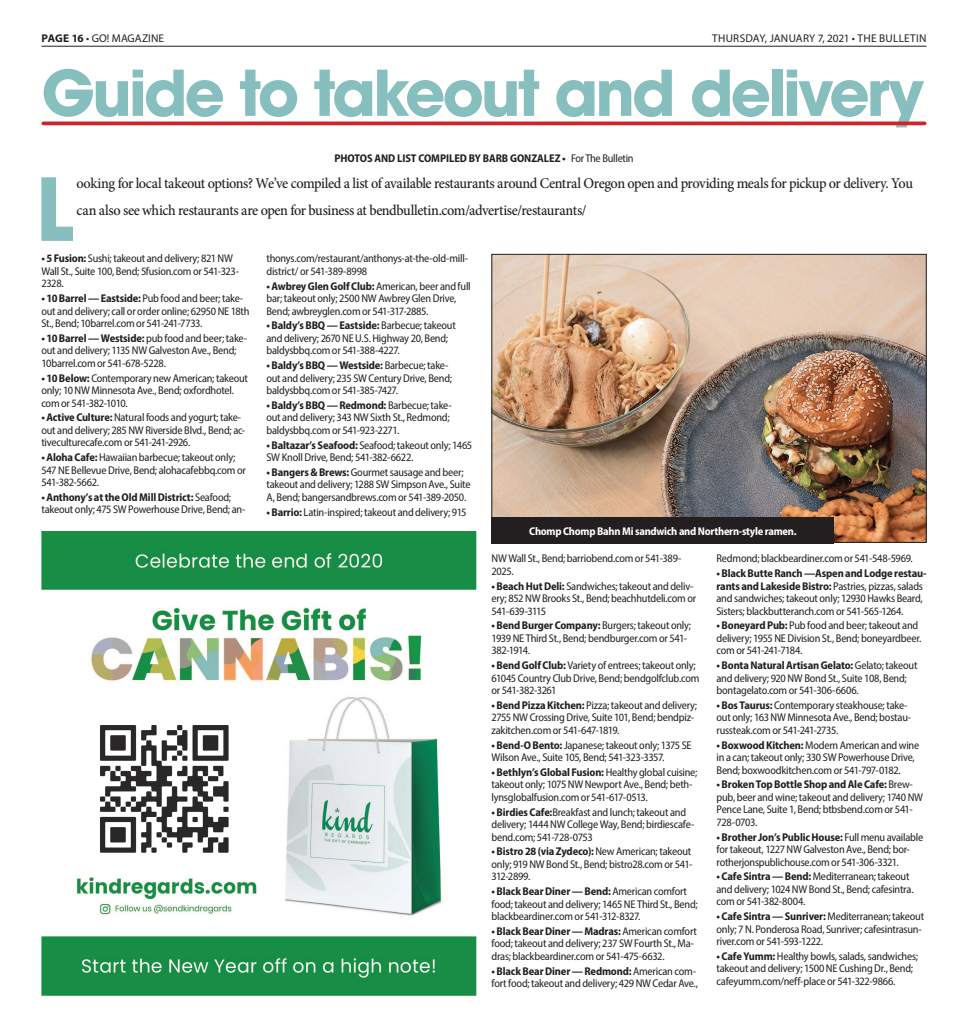
<style>
.page{position:relative;width:968px;height:1035px;background:#fff}
.page>*{position:absolute;margin:0;border:0;box-sizing:border-box;transform-origin:0 0}
.t1{font:700 86px "ITC Avant Garde Pro";color:#87bfbe;scale:.9 1}
.t2{font:700 62.5px "ITC Avant Garde Pro";letter-spacing:-.05em;color:#87bfbe}
.t3{font:500 15px/26.2px "Minion Pro";letter-spacing:-.025em;color:#231f20;scale:.95 1}
.t4{font:semi-condensed 11.25px/12.5px "Myriad Pro";letter-spacing:-.02em;color:#231f20}
.t5{font:11.25px "Myriad Pro";letter-spacing:.02em;color:#231f20}
.t6{font:700 semi-condensed 11.25px "Myriad Pro";letter-spacing:-.005em;color:#231f20}
.t7{font:700 semi-condensed 11.25px "Myriad Pro";letter-spacing:-.025em;color:#fff}
.s1{font-weight:700}
.s2{font-weight:400}
</style>
<div class="page">
<hr style="left:41px;top:46px;width:885px;height:1px;background:#231f20">
<img style="left:493px;top:256px;width:431px;height:285px">
<hr style="left:43px;top:122px;width:881px;height:3px;background:#d1232a">
<div style="left:491px;top:518px;width:343px;height:26px;background:#231f20"></div>
<img style="left:41px;top:531px;width:435px;height:465px">
<img style="left:90px;top:709px;width:153px;height:161px">
<p class="t5" style="left:42px;top:32px;width:124px"><span class="s1">PAGE 16</span> • GO! MAGAZINE</p>
<p class="t5" style="left:712px;top:34px;width:216px">THURSDAY, JANUARY 7, 2021 • THE BULLETIN</p>
<h2 class="t2" style="left:41px;top:69px;width:884px">Guide to takeout and delivery</h2>
<p class="t6" style="left:334px;top:154px;width:301px">PHOTOS AND LIST COMPILED BY BARB GONZALEZ • <span class="s2">For The Bulletin</span></p>
<h1 class="t1" style="left:36px;top:176px;width:43px">L</h1>
<p class="t3" style="left:77px;top:172px;width:881px">ooking for local takeout options? We’ve compiled a list of available restaurants around Central Oregon open and providing meals for pickup or delivery. You can also see which restaurants are open for business at bendbulletin.com/advertise/restaurants/</p>
<p class="t4" style="left:41px;top:253px;width:199px"><span class="s1">• 5 Fusion:</span> Sushi; takeout and delivery; 821 NW<br>Wall St., Suite 100, Bend; 5fusion.com or 541-323-<br>2328.</p>
<p class="t4" style="left:41px;top:293px;width:210px"><span class="s1">• 10 Barrel — Eastside:</span> Pub food and beer; take&shy;out and delivery; call or order online; 62950 NE 18th<br>St., Bend; 10barrel.com or 541-241-7733.</p>
<p class="t4" style="left:41px;top:333px;width:207px"><span class="s1">• 10 Barrel — Westside:</span> pub food and beer; take&shy;out and delivery; 1135 NW Galveston Ave., Bend;<br>10barrel.com or 541-678-5228.</p>
<p class="t4" style="left:41px;top:373px;width:208px"><span class="s1">• 10 Below:</span> Contemporary new American; takeout only; 10 NW Minnesota Ave., Bend; oxfordhotel. com or 541-382-1010.</p>
<p class="t4" style="left:41px;top:412px;width:205px"><span class="s1">• Active Culture:</span> Natural foods and yogurt; take&shy;out and delivery; 285 NW Riverside Blvd., Bend; ac&shy;tiveculturecafe.com or 541-241-2926.</p>
<p class="t4" style="left:41px;top:452px;width:206px"><span class="s1">• Aloha Cafe:</span> Hawaiian barbecue; takeout only;<br>547 NE Bellevue Drive, Bend; alohacafebbq.com or<br>541-382-5662.</p>
<p class="t4" style="left:41px;top:492px;width:206px"><span class="s1">• Anthony’s at the Old Mill District:</span> Seafood; takeout only; 475 SW Powerhouse Drive, Bend; an-</p>
<p class="t4" style="left:266px;top:253px;width:203px">thonys.com/restaurant/anthonys-at-the-old-mill&shy;district/ or 541-389-8998</p>
<p class="t4" style="left:266px;top:281px;width:206px"><span class="s1">• Awbrey Glen Golf Club:</span> American, beer and full bar; takeout only; 2500 NW Awbrey Glen Drive,<br>Bend; awbreyglen.com or 541-317-2885.</p>
<p class="t4" style="left:266px;top:320px;width:191px"><span class="s1">• Baldy’s BBQ — Eastside:</span> Barbecue; takeout and delivery; 2670 NE U.S. Highway 20, Bend; baldysbbq.com or 541-388-4227.</p>
<p class="t4" style="left:266px;top:360px;width:187px"><span class="s1">• Baldy’s BBQ — Westside:</span> Barbecue; take&shy;out and delivery; 235 SW Century Drive, Bend; baldysbbq.com or 541-385-7427.</p>
<p class="t4" style="left:266px;top:400px;width:187px"><span class="s1">• Baldy’s BBQ — Redmond:</span> Barbecue; take&shy;out and delivery; 343 NW Sixth St., Redmond; baldysbbq.com or 541-923-2271.</p>
<p class="t4" style="left:266px;top:440px;width:207px"><span class="s1">• Baltazar’s Seafood:</span> Seafood; takeout only; 1465<br>SW Knoll Drive, Bend; 541-382-6622.</p>
<p class="t4" style="left:266px;top:467px;width:206px"><span class="s1">• Bangers &amp; Brews:</span> Gourmet sausage and beer; takeout and delivery; 1288 SW Simpson Ave., Suite<br>A, Bend; bangersandbrews.com or 541-389-2050.</p>
<p class="t4" style="left:266px;top:507px;width:201px"><span class="s1">• Barrio:</span> Latin-inspired; takeout and delivery; 915</p>
<p class="t7" style="left:529px;top:527px;width:269px">Chomp Chomp Bahn Mi sandwich and Northern-style ramen.</p>
<p class="t4" style="left:491px;top:553px;width:191px">NW Wall St., Bend; barriobend.com or 541-389-<br>2025.</p>
<p class="t4" style="left:491px;top:581px;width:206px"><span class="s1">• Beach Hut Deli:</span> Sandwiches; takeout and deliv&shy;ery; 852 NW Brooks St., Bend; beachhutdeli.com or<br>541-639-3115</p>
<p class="t4" style="left:491px;top:620px;width:201px"><span class="s1">• Bend Burger Company:</span> Burgers; takeout only;<br>1939 NE Third St., Bend; bendburger.com or 541-<br>382-1914.</p>
<p class="t4" style="left:491px;top:660px;width:209px"><span class="s1">• Bend Golf Club:</span> Variety of entrees; takeout only;<br>61045 Country Club Drive, Bend; bendgolfclub.com or 541-382-3261</p>
<p class="t4" style="left:491px;top:700px;width:207px"><span class="s1">• Bend Pizza Kitchen:</span> Pizza; takeout and delivery;<br>2755 NW Crossing Drive, Suite 101, Bend; bendpiz&shy;zakitchen.com or 541-647-1819.</p>
<p class="t4" style="left:491px;top:740px;width:202px"><span class="s1">• Bend-O Bento:</span> Japanese; takeout only; 1375 SE<br>Wilson Ave., Suite 105, Bend; 541-323-3357.</p>
<p class="t4" style="left:491px;top:767px;width:207px"><span class="s1">• Bethlyn’s Global Fusion:</span> Healthy global cuisine; takeout only; 1075 NW Newport Ave., Bend; beth&shy;lynsglobalfusion.com or 541-617-0513.</p>
<p class="t4" style="left:491px;top:807px;width:204px"><span class="s1">• Birdies Cafe:</span>Breakfast and lunch; takeout and delivery; 1444 NW College Way, Bend; birdiescafe&shy;bend.com; 541-728-0753</p>
<p class="t4" style="left:491px;top:846px;width:202px;text-align:justify"><span class="s1">• Bistro 28 (via Zydeco):</span> New American; takeout only; 919 NW Bond St., Bend; bistro28.com or 541- 312-2899.</p>
<p class="t4" style="left:491px;top:886px;width:208px"><span class="s1">• Black Bear Diner — Bend:</span> American comfort food; takeout and delivery; 1465 NE Third St., Bend; blackbeardiner.com or 541-312-8327.</p>
<p class="t4" style="left:491px;top:926px;width:207px"><span class="s1">• Black Bear Diner — Madras:</span> American comfort food; takeout and delivery; 237 SW Fourth St., Ma&shy;dras; blackbeardiner.com or 541-475-6632.</p>
<p class="t4" style="left:491px;top:966px;width:208px"><span class="s1">• Black Bear Diner — Redmond:</span> American com&shy;fort food; takeout and delivery; 429 NW Cedar Ave.,</p>
<p class="t4" style="left:716px;top:553px;width:198px">Redmond; blackbeardiner.com or 541-548-5969.</p>
<p class="t4" style="left:716px;top:568px;width:211px"><span class="s1">• Black Butte Ranch —Aspen and Lodge restau&shy;rants and Lakeside Bistro:</span> Pastries, pizzas, salads and sandwiches; takeout only; 12930 Hawks Beard, Sisters; blackbutteranch.com or 541-565-1264.</p>
<p class="t4" style="left:716px;top:620px;width:206px"><span class="s1">• Boneyard Pub:</span> Pub food and beer; takeout and delivery; 1955 NE Division St., Bend; boneyardbeer. com or 541-241-7184.</p>
<p class="t4" style="left:716px;top:660px;width:202px"><span class="s1">• Bonta Natural Artisan Gelato:</span> Gelato; takeout and delivery; 920 NW Bond St., Suite 108, Bend; bontagelato.com or 541-306-6606.</p>
<p class="t4" style="left:716px;top:700px;width:196px"><span class="s1">• Bos Taurus:</span> Contemporary steakhouse; take&shy;out only; 163 NW Minnesota Ave., Bend; bostau&shy;russteak.com or 541-241-2735.</p>
<p class="t4" style="left:716px;top:740px;width:204px"><span class="s1">• Boxwood Kitchen:</span> Modern American and wine in a can; takeout only; 330 SW Powerhouse Drive,<br>Bend; boxwoodkitchen.com or 541-797-0182.</p>
<p class="t4" style="left:716px;top:779px;width:208px"><span class="s1">• Broken Top Bottle Shop and Ale Cafe:</span> Brew&shy;pub, beer and wine; takeout and delivery; 1740 NW Pence Lane, Suite 1, Bend; btbsbend.com or 541- 728-0703.</p>
<p class="t4" style="left:716px;top:832px;width:208px"><span class="s1">• Brother Jon’s Public House:</span> Full menu available for takeout, 1227 NW Galveston Ave., Bend; bor&shy;rotherjonspublichouse.com or 541-306-3321.</p>
<p class="t4" style="left:716px;top:871px;width:199px"><span class="s1">• Cafe Sintra — Bend:</span> Mediterranean; takeout and delivery; 1024 NW Bond St., Bend; cafesintra. com or 541-382-8004.</p>
<p class="t4" style="left:716px;top:911px;width:209px"><span class="s1">• Cafe Sintra — Sunriver:</span> Mediterranean; takeout only; 7 N. Ponderosa Road, Sunriver; cafesintrasun&shy;river.com or 541-593-1222.</p>
<p class="t4" style="left:716px;top:951px;width:203px"><span class="s1">• Cafe Yumm:</span> Healthy bowls, salads, sandwiches; takeout and delivery; 1500 NE Cushing Dr., Bend; cafeyumm.com/neff-place or 541-322-9866.</p>
</div>
